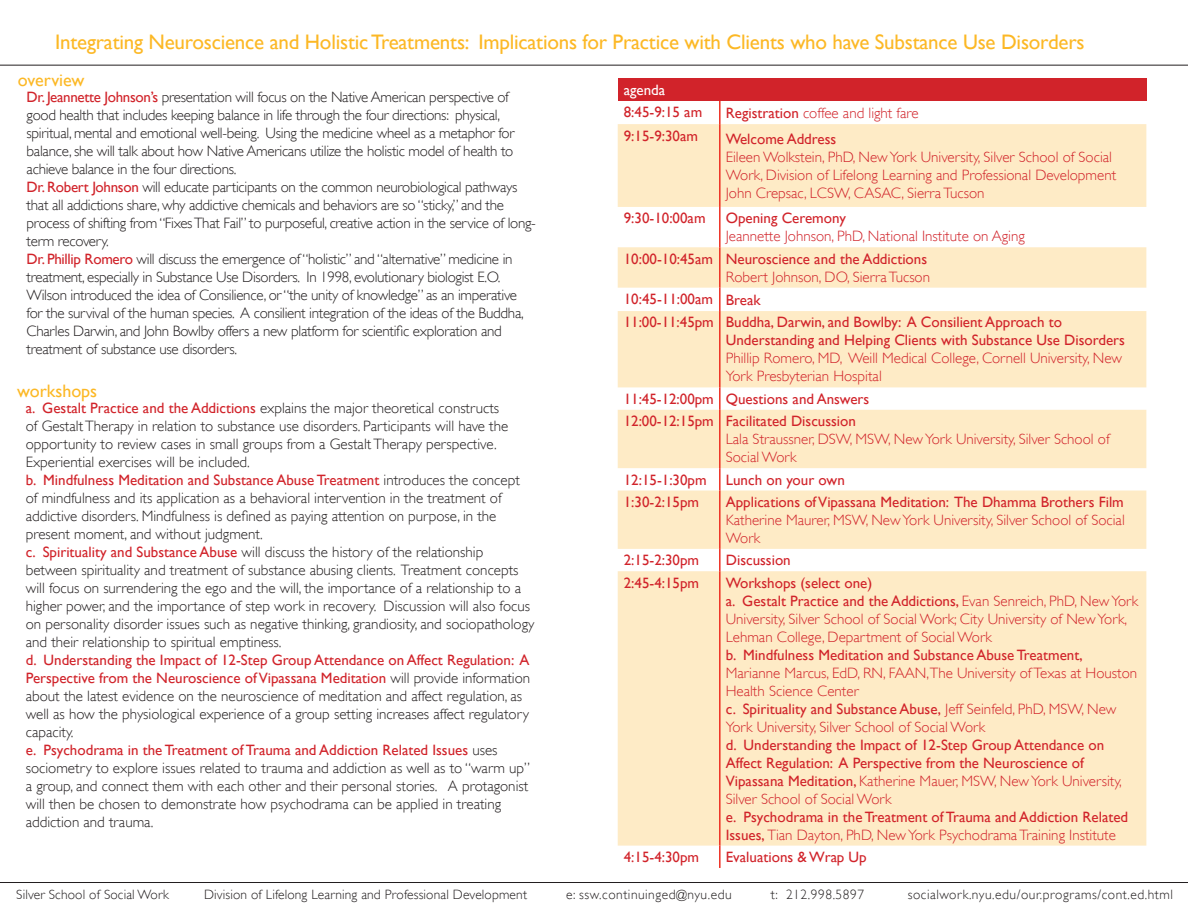
<style>
.page{position:relative;width:1188px;height:918px;background:#fff}
.page>*{position:absolute;margin:0;border:0;box-sizing:border-box;transform-origin:0 0}
.t1{font:21px "Gill Sans";letter-spacing:-.01em;color:#fcb825}
.t2{font:18px "Gill Sans";color:#fcb825}
.t3{font:300 15px/18px "Gill Sans";color:#231f20}
.t4{font:300 15px/18px "Gill Sans";letter-spacing:-.02em;color:#231f20}
.t5{font:300 15px/18px "Gill Sans";color:#d1232a}
.t6{font:15px/18px "Gill Sans";color:#d1232a}
.t7{font:15px "Gill Sans";color:#fff}
.t8{font:300 13.5px "Gill Sans";letter-spacing:.04em;color:#231f20}
.t9{font:300 13.5px "Gill Sans";letter-spacing:.01em;color:#231f20}
.s1{font-weight:400;color:#d1232a}
.s2{font-weight:400}
.s3{font-weight:300}
</style>
<div class="page">
<hr style="left:0;top:65px;width:1188px;height:1px;background:#231f20">
<hr style="left:0;top:882px;width:1188px;height:1px;background:#231f20">
<div style="left:618px;top:78px;width:528px;height:23px;background:#d1232a"></div>
<svg style="left:618px;top:124px;width:528px;height:722px;fill:#feebc6"></svg>
<hr style="left:719px;top:101px;width:2px;height:23px;background:#ee2e22">
<hr style="left:719px;top:124px;width:2px;height:83px;background:#ee2e22">
<hr style="left:719px;top:207px;width:2px;height:40px;background:#ee2e22">
<hr style="left:719px;top:247px;width:2px;height:41px;background:#ee2e22">
<hr style="left:719px;top:288px;width:2px;height:23px;background:#ee2e22">
<hr style="left:719px;top:311px;width:2px;height:76px;background:#ee2e22">
<hr style="left:719px;top:387px;width:2px;height:23px;background:#ee2e22">
<hr style="left:719px;top:410px;width:2px;height:58px;background:#ee2e22">
<hr style="left:719px;top:468px;width:2px;height:23px;background:#ee2e22">
<hr style="left:719px;top:491px;width:2px;height:58px;background:#ee2e22">
<hr style="left:719px;top:549px;width:2px;height:22px;background:#ee2e22">
<hr style="left:719px;top:571px;width:2px;height:275px;background:#ee2e22">
<hr style="left:719px;top:846px;width:2px;height:22px;background:#ee2e22">
<p class="t1" style="left:55px;top:30px;width:1031px">Integrating Neuroscience and Holistic Treatments: Implications for Practice with Clients who have Substance Use Disorders</p>
<p class="t2" style="left:18px;top:70px;width:68px">overview</p>
<p class="t4" style="left:27px;top:88px;width:489px"><span class="s1">Dr. Jeannette Johnson’s</span> presentation will focus on the Native American perspective of good health that includes keeping balance in life through the four directions: physical, spiritual, mental and emotional well-being. Using the medicine wheel as a metaphor for balance, she will talk about how Native Americans utilize the holistic model of health to achieve balance in the four directions.</p>
<p class="t4" style="left:27px;top:178px;width:511px"><span class="s1">Dr. Robert Johnson</span> will educate participants on the common neurobiological pathways that all addictions share, why addictive chemicals and behaviors are so “sticky,” and the process of shifting from “Fixes That Fail” to purposeful, creative action in the service of long&shy;term recovery.</p>
<p class="t4" style="left:27px;top:250px;width:499px"><span class="s1">Dr. Phillip Romero</span> will discuss the emergence of “holistic” and “alternative” medicine in treatment, especially in Substance Use Disorders. In 1998, evolutionary biologist E.O.<br>Wilson introduced the idea of Consilience, or “the unity of knowledge” as an imperative for the survival of the human species. A consilient integration of the ideas of the Buddha, Charles Darwin, and John Bowlby offers a new platform for scientific exploration and treatment of substance use disorders.</p>
<p class="t2" style="left:17px;top:380px;width:82px">workshops</p>
<p class="t3" style="left:26px;top:398px;width:484px"><span class="s1">a. Gestalt Practice and the Addictions</span> explains the major theoretical constructs of Gestalt Therapy in relation to substance use disorders. Participants will have the opportunity to review cases in small groups from a Gestalt Therapy perspective.<br>Experiential exercises will be included.</p>
<p class="t3" style="left:26px;top:470px;width:496px"><span class="s1">b. Mindfulness Meditation and Substance Abuse Treatment</span> introduces the concept of mindfulness and its application as a behavioral intervention in the treatment of addictive disorders. Mindfulness is defined as paying attention on purpose, in the present moment, and without judgment.</p>
<p class="t3" style="left:26px;top:542px;width:510px"><span class="s1">c. Spirituality and Substance Abuse</span> will discuss the history of the relationship between spirituality and treatment of substance abusing clients. Treatment concepts will focus on surrendering the ego and the will, the importance of a relationship to a higher power, and the importance of step work in recovery. Discussion will also focus on personality disorder issues such as negative thinking, grandiosity, and sociopathology and their relationship to spiritual emptiness.</p>
<p class="t3" style="left:26px;top:650px;width:506px"><span class="s1">d. Understanding the Impact of 12-Step Group Attendance on Affect Regulation: A Perspective from the Neuroscience of Vipassana Meditation</span> will provide information about the latest evidence on the neuroscience of meditation and affect regulation, as well as how the physiological experience of a group setting increases affect regulatory capacity.</p>
<p class="t3" style="left:26px;top:740px;width:506px"><span class="s1">e. Psychodrama in the Treatment of Trauma and Addiction Related Issues</span> uses sociometry to explore issues related to trauma and addiction as well as to “warm up” a group, and connect them with each other and their personal stories. A protagonist will then be chosen to demonstrate how psychodrama can be applied in treating addiction and trauma.</p>
<p class="t7" style="left:624px;top:81px;width:43px">agenda</p>
<p class="t6" style="left:624px;top:103px;width:80px">8:45-9:15 am</p>
<p class="t5" style="left:726px;top:104px;width:195px"><span class="s2">Registration</span> coffee and light fare</p>
<p class="t6" style="left:624px;top:126px;width:76px">9:15-9:30am</p>
<p class="t6" style="left:726px;top:130px;width:112px">Welcome Address</p>
<p class="t5" style="left:726px;top:148px;width:392px">Eileen Wolkstein, PhD, New York University, Silver School of Social<br>Work, Division of Lifelong Learning and Professional Development</p>
<p class="t5" style="left:726px;top:184px;width:260px">John Crepsac, LCSW, CASAC, Sierra Tucson</p>
<p class="t6" style="left:624px;top:209px;width:83px">9:30-10:00am</p>
<p class="t6" style="left:726px;top:209px;width:122px">Opening Ceremony</p>
<p class="t5" style="left:726px;top:227px;width:301px">Jeannette Johnson, PhD, National Institute on Aging</p>
<p class="t6" style="left:624px;top:250px;width:91px">10:00-10:45am</p>
<p class="t6" style="left:726px;top:250px;width:203px">Neuroscience and the Addictions</p>
<p class="t5" style="left:726px;top:268px;width:206px">Robert Johnson, DO, Sierra Tucson</p>
<p class="t6" style="left:624px;top:290px;width:91px">10:45-11:00am</p>
<p class="t6" style="left:726px;top:290px;width:36px">Break</p>
<p class="t6" style="left:624px;top:313px;width:92px">11:00-11:45pm</p>
<p class="t6" style="left:726px;top:313px;width:401px">Buddha, Darwin, and Bowlby: A Consilient Approach to<br>Understanding and Helping Clients with Substance Use Disorders</p>
<p class="t5" style="left:726px;top:349px;width:398px">Phillip Romero, MD, Weill Medical College, Cornell University, New<br>York Presbyterian Hospital</p>
<p class="t6" style="left:624px;top:390px;width:92px">11:45-12:00pm</p>
<p class="t6" style="left:726px;top:390px;width:145px">Questions and Answers</p>
<p class="t6" style="left:624px;top:412px;width:92px">12:00-12:15pm</p>
<p class="t6" style="left:726px;top:412px;width:132px">Facilitated Discussion</p>
<p class="t5" style="left:726px;top:430px;width:385px">Lala Straussner, DSW, MSW, New York University, Silver School of<br>Social Work</p>
<p class="t6" style="left:624px;top:470px;width:84px">12:15-1:30pm</p>
<p class="t6" style="left:726px;top:470px;width:121px">Lunch on your own</p>
<p class="t6" style="left:624px;top:493px;width:77px">1:30-2:15pm</p>
<p class="t6" style="left:726px;top:493px;width:400px">Applications of Vipassana Meditation: The Dhamma Brothers Film</p>
<p class="t5" style="left:726px;top:511px;width:401px">Katherine Maurer, MSW, New York University, Silver School of Social<br>Work</p>
<p class="t6" style="left:624px;top:551px;width:77px">2:15-2:30pm</p>
<p class="t6" style="left:726px;top:551px;width:66px">Discussion</p>
<p class="t6" style="left:624px;top:573px;width:77px">2:45-4:15pm</p>
<p class="t6" style="left:726px;top:573px;width:148px">Workshops (select one)</p>
<p class="t5" style="left:726px;top:592px;width:414px"><span class="s2">a. Gestalt Practice and the Addictions,</span> Evan Senreich, PhD, New York<br>University, Silver School of Social Work; City University of New York,<br>Lehman College, Department of Social Work</p>
<p class="t5" style="left:726px;top:646px;width:413px"><span class="s2">b. Mindfulness Meditation and Substance Abuse Treatment,<br></span>Marianne Marcus, EdD, RN, FAAN,The University of Texas at Houston<br>Health Science Center</p>
<p class="t5" style="left:726px;top:700px;width:392px"><span class="s2">c. Spirituality and Substance Abuse,</span> Jeff Seinfeld, PhD, MSW, New<br>York University, Silver School of Social Work</p>
<p class="t6" style="left:726px;top:735px;width:398px">d. Understanding the Impact of 12-Step Group Attendance on Affect Regulation: A Perspective from the Neuroscience of Vipassana Meditation, <span class="s3">Katherine Mauer, MSW, New York University, Silver School of Social Work</span></p>
<p class="t6" style="left:726px;top:807px;width:404px">e. Psychodrama in the Treatment of Trauma and Addiction Related<br>Issues, <span class="s3">Tian Dayton, PhD, New York Psychodrama Training Institute</span></p>
<p class="t6" style="left:624px;top:848px;width:77px">4:15-4:30pm</p>
<p class="t6" style="left:726px;top:848px;width:142px">Evaluations &amp; Wrap Up</p>
<p class="t9" style="left:16px;top:887px;width:154px">Silver School of Social Work</p>
<p class="t9" style="left:204px;top:887px;width:324px">Division of Lifelong Learning and Professional Development</p>
<p class="t8" style="left:566px;top:887px;width:167px">e: ssw.continuinged@nyu.edu</p>
<p class="t8" style="left:771px;top:887px;width:95px">t: 212.998.5897</p>
<p class="t8" style="left:908px;top:887px;width:267px">socialwork.nyu.edu/our.programs/cont.ed.html</p>
</div>
